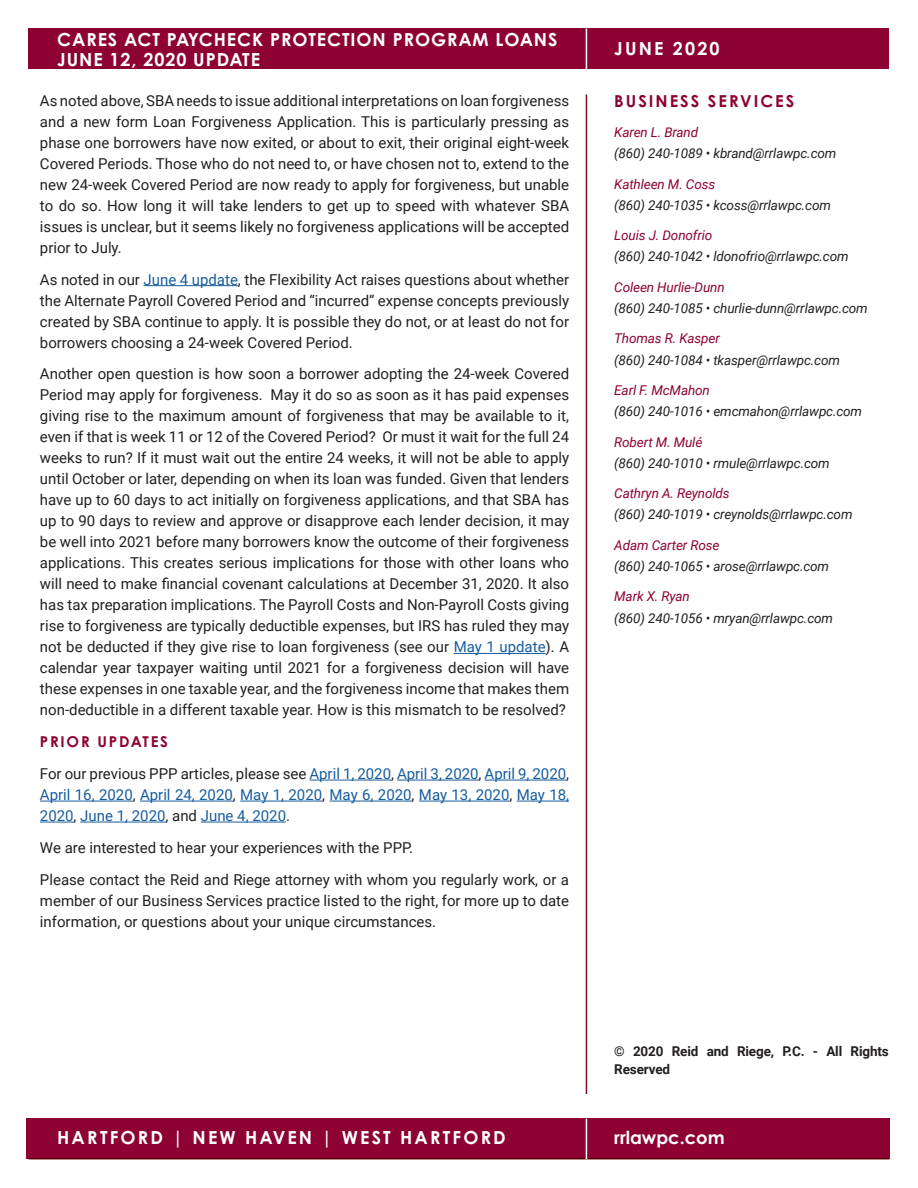
<style>
.page{position:relative;width:918px;height:1188px;background:#fff}
.page>*{position:absolute;margin:0;border:0;box-sizing:border-box;transform-origin:0 0}
.Body_Copy{font:700 18px/19.5px "Century Gothic Pro";letter-spacing:.05em;color:#fff}
.Body_Copy-2{font:700 18px "Century Gothic Pro";letter-spacing:.12em;color:#fff}
.Body_Copy-3{font:700 18px "Century Gothic Pro";color:#fff}
.Body_Copy-4{font:700 16.5px "Century Gothic Pro";letter-spacing:.12em;color:#8d0233}
.Body_Copy-5{font:15px/21px "Roboto";color:#231f20;text-align:justify}
.Body_Copy-6{font:15px/21px "Roboto";color:#175d9e;text-align:justify}
.Body_Copy-7{font:700 15px "Century Gothic Pro";letter-spacing:.12em;color:#8d0233}
.Body_Copy-8{font:italic 13.5px "Roboto";letter-spacing:-.01em;color:#231f20}
.Body_Copy-9{font:italic 13.5px "Roboto";letter-spacing:-.01em;color:#8d0233}
.t1{font:700 13.5px/18px "Roboto";letter-spacing:-.01em;color:#231f20}
.s1{color:#175d9e}
.s2{color:#231f20}
</style>
<div class="page">
<hr style="left:144px;top:285px;width:94px;height:1px;background:#175d9e">
<hr style="left:454px;top:653px;width:92px;height:1px;background:#175d9e">
<hr style="left:309px;top:780px;width:82px;height:1px;background:#175d9e">
<hr style="left:397px;top:780px;width:82px;height:1px;background:#175d9e">
<hr style="left:485px;top:780px;width:81px;height:1px;background:#175d9e">
<hr style="left:40px;top:801px;width:93px;height:1px;background:#175d9e">
<hr style="left:140px;top:801px;width:93px;height:1px;background:#175d9e">
<hr style="left:240px;top:801px;width:82px;height:1px;background:#175d9e">
<hr style="left:330px;top:801px;width:82px;height:1px;background:#175d9e">
<hr style="left:419px;top:801px;width:90px;height:1px;background:#175d9e">
<hr style="left:517px;top:801px;width:52px;height:1px;background:#175d9e">
<hr style="left:40px;top:822px;width:34px;height:1px;background:#175d9e">
<hr style="left:80px;top:822px;width:86px;height:1px;background:#175d9e">
<hr style="left:201px;top:822px;width:85px;height:1px;background:#175d9e">
<hr style="left:586px;top:94px;width:1px;height:1000px;background:#7f1221">
<hr style="left:28px;top:1158px;width:862px;height:2px;background:#7f1221">
<div style="left:26px;top:1119px;width:864px;height:40px;background:#8d0233"></div>
<hr style="left:586px;top:1119px;width:1px;height:40px;background:#fff">
<div style="left:28px;top:28px;width:862px;height:41px;background:#8d0233"></div>
<hr style="left:586px;top:28px;width:1px;height:54px;background:#fff">
<p class="Body_Copy" style="left:57px;top:29px;width:502px">CARES ACT PAYCHECK PROTECTION PROGRAM LOANS<br>JUNE 12, 2020 UPDATE</p>
<p class="Body_Copy-2" style="left:614px;top:37px;width:107px">JUNE 2020</p>
<p class="Body_Copy-5" style="left:40px;top:89px;width:531px">As noted above, SBA needs to issue additional interpretations on loan forgiveness and a new form Loan Forgiveness Application. This is particularly pressing as phase one borrowers have now exited, or about to exit, their original eight-week Covered Periods. Those who do not need to, or have chosen not to, extend to the new 24-week Covered Period are now ready to apply for forgiveness, but unable to do so. How long it will take lenders to get up to speed with whatever SBA issues is unclear, but it seems likely no forgiveness applications will be accepted prior to July.</p>
<p class="Body_Copy-5" style="left:40px;top:268px;width:531px">As noted in our <span class="s1">June 4 update</span>, the Flexibility Act raises questions about whether the Alternate Payroll Covered Period and “incurred” expense concepts previously created by SBA continue to apply. It is possible they do not, or at least do not for borrowers choosing a 24-week Covered Period.</p>
<p class="Body_Copy-5" style="left:40px;top:363px;width:531px">Another open question is how soon a borrower adopting the 24-week Covered Period may apply for forgiveness. May it do so as soon as it has paid expenses giving rise to the maximum amount of forgiveness that may be available to it, even if that is week 11 or 12 of the Covered Period? Or must it wait for the full 24 weeks to run? If it must wait out the entire 24 weeks, it will not be able to apply until October or later, depending on when its loan was funded. Given that lenders have up to 60 days to act initially on forgiveness applications, and that SBA has up to 90 days to review and approve or disapprove each lender decision, it may be well into 2021 before many borrowers know the outcome of their forgiveness applications. This creates serious implications for those with other loans who will need to make financial covenant calculations at December 31, 2020. It also has tax preparation implications. The Payroll Costs and Non-Payroll Costs giving rise to forgiveness are typically deductible expenses, but IRS has ruled they may not be deducted if they give rise to loan forgiveness (see our <span class="s1">May 1 update</span>). A calendar year taxpayer waiting until 2021 for a forgiveness decision will have these expenses in one taxable year, and the forgiveness income that makes them non-deductible in a different taxable year. How is this mismatch to be resolved?</p>
<p class="Body_Copy-7" style="left:40px;top:732px;width:130px">PRIOR UPDATES</p>
<p class="Body_Copy-6" style="left:40px;top:763px;width:531px"><span class="s2">For our previous PPP articles, please see</span> April 1, 2020<span class="s2">,</span> April 3, 2020<span class="s2">,</span> April 9, 2020<span class="s2">, </span>April 16, 2020<span class="s2">,</span> April 24, 2020<span class="s2">,</span> May 1, 2020<span class="s2">,</span> May 6, 2020<span class="s2">,</span> May 13, 2020<span class="s2">,</span> May 18, 2020<span class="s2">,</span> June 1, 2020<span class="s2">, and</span> June 4, 2020<span class="s2">.</span></p>
<p class="Body_Copy-5" style="left:40px;top:836px;width:375px">We are interested to hear your experiences with the PPP.</p>
<p class="Body_Copy-5" style="left:40px;top:868px;width:531px">Please contact the Reid and Riege attorney with whom you regularly work, or a member of our Business Services practice listed to the right, for more up to date information, or questions about your unique circumstances.</p>
<p class="Body_Copy-4" style="left:614px;top:90px;width:182px">BUSINESS SERVICES</p>
<p class="Body_Copy-9" style="left:614px;top:123px;width:86px">Karen L. Brand</p>
<p class="Body_Copy-8" style="left:614px;top:144px;width:224px">(860) 240-1089 • kbrand@rrlawpc.com</p>
<p class="Body_Copy-9" style="left:614px;top:174px;width:102px">Kathleen M. Coss</p>
<p class="Body_Copy-8" style="left:614px;top:196px;width:218px">(860) 240-1035 • kcoss@rrlawpc.com</p>
<p class="Body_Copy-9" style="left:614px;top:226px;width:100px">Louis J. Donofrio</p>
<p class="Body_Copy-8" style="left:614px;top:247px;width:236px">(860) 240-1042 • ldonofrio@rrlawpc.com</p>
<p class="Body_Copy-9" style="left:614px;top:277px;width:112px">Coleen Hurlie-Dunn</p>
<p class="Body_Copy-8" style="left:614px;top:299px;width:255px">(860) 240-1085 • churlie-dunn@rrlawpc.com</p>
<p class="Body_Copy-9" style="left:614px;top:329px;width:107px">Thomas R. Kasper</p>
<p class="Body_Copy-8" style="left:614px;top:350px;width:227px">(860) 240-1084 • tkasper@rrlawpc.com</p>
<p class="Body_Copy-9" style="left:614px;top:381px;width:97px">Earl F. McMahon</p>
<p class="Body_Copy-8" style="left:614px;top:402px;width:249px">(860) 240-1016 • emcmahon@rrlawpc.com</p>
<p class="Body_Copy-9" style="left:614px;top:432px;width:90px">Robert M. Mulé</p>
<p class="Body_Copy-8" style="left:614px;top:454px;width:217px">(860) 240-1010 • rmule@rrlawpc.com</p>
<p class="Body_Copy-9" style="left:614px;top:484px;width:117px">Cathryn A. Reynolds</p>
<p class="Body_Copy-8" style="left:614px;top:505px;width:240px">(860) 240-1019 • creynolds@rrlawpc.com</p>
<p class="Body_Copy-9" style="left:614px;top:535px;width:107px">Adam Carter Rose</p>
<p class="Body_Copy-8" style="left:614px;top:557px;width:216px">(860) 240-1065 • arose@rrlawpc.com</p>
<p class="Body_Copy-9" style="left:614px;top:587px;width:77px">Mark X. Ryan</p>
<p class="Body_Copy-8" style="left:614px;top:608px;width:220px">(860) 240-1056 • mryan@rrlawpc.com</p>
<p class="t1" style="left:614px;top:1042px;width:276px">© 2020 Reid and Riege, P.C. - All Rights<br>Reserved</p>
<p class="Body_Copy-2" style="left:57px;top:1126px;width:450px">HARTFORD | NEW HAVEN | WEST HARTFORD</p>
<p class="Body_Copy-3" style="left:614px;top:1126px;width:112px">rrlawpc.com</p>
</div>
